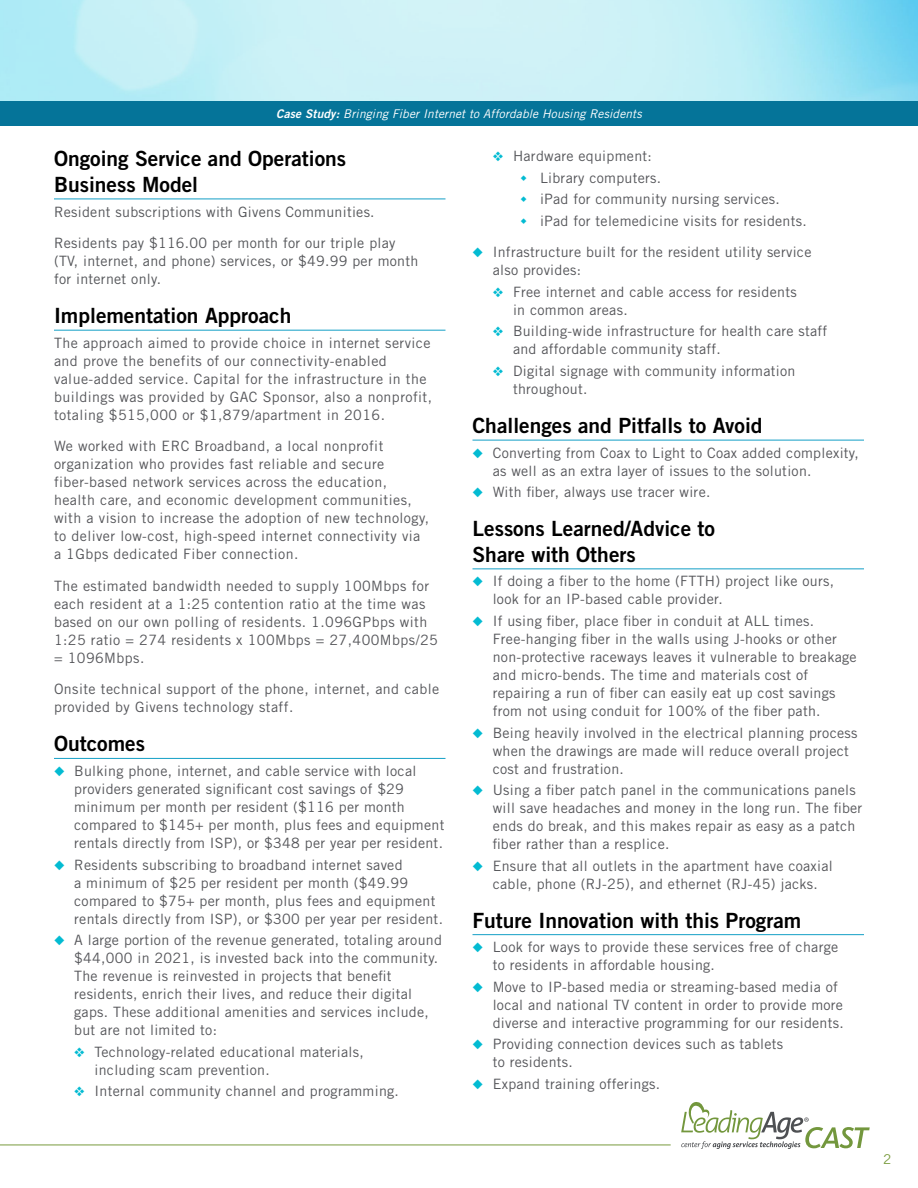
<style>
.page{position:relative;width:918px;height:1188px;background:#fff}
.page>*{position:absolute;margin:0;border:0;box-sizing:border-box;transform-origin:0 0}
.t1{font:21px/25.5px "Trade Gothic LT Std Bd 2";color:#000}
.t2{font:14.25px/18px "Trade Gothic LT Std";letter-spacing:.02em;color:#55565a}
.t3{font:14.25px/18px "Trade Gothic LT Std";letter-spacing:.02em;color:#545559}
.t4{font:13.5px "Trade Gothic LT Std";color:#799b3d}
.t5{font:italic 12px "Trade Gothic LT Std";letter-spacing:.01em;color:#fff}
.s1{font-family:"Trade Gothic LT Std Bd 2 Obl";font-style:normal}
.s2{color:#03bbd2}
</style>
<div class="page">
<img style="left:0;top:0;width:918px;height:101px">
<hr style="left:54px;top:199px;width:392px;height:1px;background:#139fc6">
<hr style="left:54px;top:330px;width:392px;height:1px;background:#139fc6">
<hr style="left:54px;top:758px;width:392px;height:1px;background:#139fc6">
<hr style="left:472px;top:440px;width:392px;height:1px;background:#139fc6">
<hr style="left:472px;top:568px;width:392px;height:1px;background:#139fc6">
<hr style="left:472px;top:934px;width:392px;height:1px;background:#139fc6">
<div style="left:0;top:101px;width:918px;height:24px;background:#057499"></div>
<hr style="left:0;top:1145px;width:671px;height:1px;background:#799b3d">
<svg style="left:681px;top:1102px;width:189px;height:47px"></svg>
<p class="t5" style="left:276px;top:106px;width:367px"><span class="s1">Case Study:</span> Bringing Fiber Internet to Affordable Housing Residents</p>
<h1 class="t1" style="left:54px;top:146px;width:294px">Ongoing Service and Operations<br>Business Model</h1>
<p class="t3" style="left:54px;top:202px;width:322px">Resident subscriptions with Givens Communities.</p>
<p class="t3" style="left:54px;top:234px;width:366px">Residents pay $116.00 per month for our triple play (TV, internet, and phone) services, or $49.99 per month for internet only.</p>
<h1 class="t1" style="left:54px;top:302px;width:239px">Implementation Approach</h1>
<p class="t2" style="left:54px;top:334px;width:380px">The approach aimed to provide choice in internet service and prove the benefits of our connectivity-enabled value-added service. Capital for the infrastructure in the buildings was provided by GAC Sponsor, also a nonprofit, totaling $515,000 or $1,879/apartment in 2016.</p>
<p class="t2" style="left:54px;top:437px;width:377px">We worked with ERC Broadband, a local nonprofit organization who provides fast reliable and secure fiber-based network services across the education, health care, and economic development communities, with a vision to increase the adoption of new technology, to deliver low-cost, high-speed internet connectivity via a 1Gbps dedicated Fiber connection.</p>
<p class="t2" style="left:54px;top:577px;width:385px">The estimated bandwidth needed to supply 100Mbps for each resident at a 1:25 contention ratio at the time was based on our own polling of residents. 1.096GPbps with 1:25 ratio = 274 residents x 100Mbps = 27,400Mbps/25 = 1096Mbps.</p>
<p class="t2" style="left:54px;top:680px;width:387px">Onsite technical support of the phone, internet, and cable provided by Givens technology staff.</p>
<h1 class="t1" style="left:54px;top:731px;width:92px">Outcomes</h1>
<p class="t2" style="left:74px;top:762px;width:372px;text-indent:-20px"><span class="s2">◆</span> Bulking phone, internet, and cable service with local providers generated significant cost savings of $29 minimum per month per resident ($116 per month compared to $145+ per month, plus fees and equipment rentals directly from ISP), or $348 per year per resident.</p>
<p class="t2" style="left:74px;top:855px;width:370px;text-indent:-20px"><span class="s2">◆</span> Residents subscribing to broadband internet saved<br>a minimum of $25 per resident per month ($49.99 compared to $75+ per month, plus fees and equipment rentals directly from ISP), or $300 per year per resident.</p>
<p class="t2" style="left:74px;top:931px;width:369px;text-indent:-20px"><span class="s2">◆</span> A large portion of the revenue generated, totaling around $44,000 in 2021, is invested back into the community.<br>The revenue is reinvested in projects that benefit residents, enrich their lives, and reduce their digital gaps. These additional amenities and services include, but are not limited to:</p>
<p class="t2" style="left:94px;top:1042px;width:271px;text-indent:-20px"><span class="s2">❖</span> Technology-related educational materials, including scam prevention.</p>
<p class="t2" style="left:74px;top:1082px;width:326px"><span class="s2">❖</span> Internal community channel and programming.</p>
<p class="t2" style="left:540px;top:145px;width:268px;line-height:21.5px;text-indent:-47px"><span class="s2">❖</span> Hardware equipment:<br>Library computers.<br>iPad for community nursing services. iPad for telemedicine visits for residents.</p>
<p class="t2" style="left:493px;top:243px;width:320px;text-indent:-20px"><span class="s2">◆</span> Infrastructure built for the resident utility service also provides:</p>
<p class="t2" style="left:513px;top:283px;width:285px;text-indent:-20px"><span class="s2">❖</span> Free internet and cable access for residents in common areas.</p>
<p class="t2" style="left:513px;top:322px;width:316px;text-indent:-20px"><span class="s2">❖</span> Building-wide infrastructure for health care staff and affordable community staff.</p>
<p class="t2" style="left:513px;top:362px;width:284px;text-indent:-20px"><span class="s2">❖</span> Digital signage with community information throughout.</p>
<h1 class="t1" style="left:472px;top:412px;width:292px">Challenges and Pitfalls to Avoid</h1>
<p class="t2" style="left:493px;top:443px;width:368px;text-indent:-20px"><span class="s2">◆</span> Converting from Coax to Light to Coax added complexity, as well as an extra layer of issues to the solution.</p>
<p class="t2" style="left:473px;top:483px;width:239px"><span class="s2">◆</span> With fiber, always use tracer wire.</p>
<h1 class="t1" style="left:472px;top:516px;width:244px">Lessons Learned/Advice to<br>Share with Others</h1>
<p class="t2" style="left:493px;top:572px;width:343px;text-indent:-20px"><span class="s2">◆</span> If doing a fiber to the home (FTTH) project like ours, look for an IP-based cable provider.</p>
<p class="t2" style="left:493px;top:612px;width:365px;text-indent:-20px"><span class="s2">◆</span> If using fiber, place fiber in conduit at ALL times.<br>Free-hanging fiber in the walls using J-hooks or other non-protective raceways leaves it vulnerable to breakage and micro-bends. The time and materials cost of repairing a run of fiber can easily eat up cost savings from not using conduit for 100% of the fiber path.</p>
<p class="t2" style="left:493px;top:723px;width:366px;text-indent:-20px"><span class="s2">◆</span> Being heavily involved in the electrical planning process when the drawings are made will reduce overall project cost and frustration.</p>
<p class="t2" style="left:493px;top:781px;width:371px;text-indent:-20px"><span class="s2">◆</span> Using a fiber patch panel in the communications panels will save headaches and money in the long run. The fiber ends do break, and this makes repair as easy as a patch fiber rather than a resplice.</p>
<p class="t2" style="left:473px;top:856px;width:362px;text-align:center"><span class="s2">◆</span> Ensure that all outlets in the apartment have coaxial cable, phone (RJ-25), and ethernet (RJ-45) jacks.</p>
<h1 class="t1" style="left:472px;top:907px;width:330px">Future Innovation with this Program</h1>
<p class="t2" style="left:493px;top:938px;width:347px;text-indent:-20px"><span class="s2">◆</span> Look for ways to provide these services free of charge to residents in affordable housing.</p>
<p class="t2" style="left:493px;top:978px;width:353px;text-indent:-20px"><span class="s2">◆</span> Move to IP-based media or streaming-based media of local and national TV content in order to provide more diverse and interactive programming for our residents.</p>
<p class="t2" style="left:493px;top:1035px;width:292px;text-indent:-20px"><span class="s2">◆</span> Providing connection devices such as tablets to residents.</p>
<p class="t2" style="left:473px;top:1075px;width:189px"><span class="s2">◆</span> Expand training offerings.</p>
<p class="t4" style="left:883px;top:1151px;width:10px">2</p>
</div>
